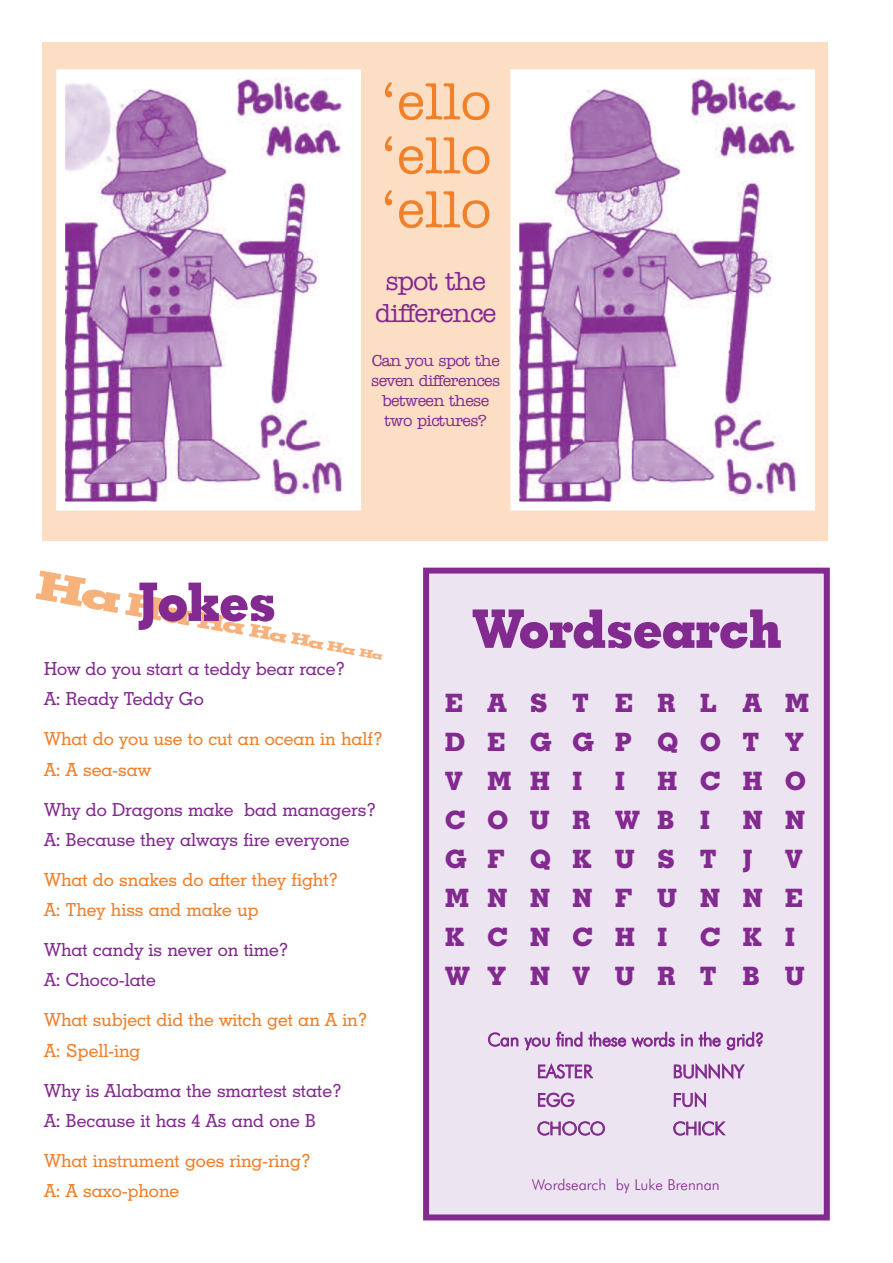
<style>
.page{position:relative;width:893px;height:1263px;background:#fff}
.page>*{position:absolute;margin:0;border:0;box-sizing:border-box;transform-origin:0 0}
.t1{font:500 54px/54px "Amer Typewriter IT Cby BT";color:#f18029;text-align:justify}
.t2{font:700 53.25px "Geometric Slab 703 BT Xtra";letter-spacing:-.01em;color:#832a90}
.t3{font:700 39.6px "Geometric Slab 703 BT Xtra";color:#f7b17b;scale:1.6 1}
.t4{font:500 27px/31.5px "Amer Typewriter IT Cby BT";letter-spacing:-.04em;color:#832a90;text-align:center}
.t5{font:700 25.35px/39px "Geometric Slab 703 BT Xtra";letter-spacing:.9em;color:#832a90}
.t6{font:700 25.35px/39px "Geometric Slab 703 BT Xtra";letter-spacing:.92em;color:#832a90}
.t7{font:700 25.35px/39px "Geometric Slab 703 BT Xtra";letter-spacing:.945em;color:#832a90}
.t8{font:500 18px/30.2px "Geometric Slab 703 BT";color:#832a90}
.t9{font:500 18px/30.2px "Geometric Slab 703 BT";color:#f18029}
.t10{font:300 18px/28.5px "Futura BT";letter-spacing:-.015em;color:#832a90}
.t11{font:500 16.5px/19.8px "Amer Typewriter IT Cby BT";letter-spacing:-.04em;color:#832a90;text-align:center}
.t12{font:300 15px "Futura BT";color:#832a90}
.s1{font-size:30.9px}
.s2{font-size:22.05px}
.s3{font-size:17.55px}
.s4{font-size:15.45px}
.s5{font-size:13.2px}
.s6{font-size:10.95px}
</style>
<div class="page">
<div style="left:43px;top:43px;width:785px;height:498px;background:#fcdec5"></div>
<div style="left:429px;top:574px;width:395px;height:640px;background:#ece4f0"></div>
<div style="left:423px;top:568px;width:407px;height:652px;border:6px solid #832a90"></div>
<div style="left:65px;top:78px;width:287px;height:423px;background:#fff"></div>
<img style="left:66px;top:79px;width:276px;height:421px">
<div style="left:56px;top:69px;width:305px;height:441px;border:9px solid #fff"></div>
<div style="left:519px;top:78px;width:287px;height:423px;background:#fff"></div>
<img style="left:520px;top:79px;width:276px;height:421px">
<div style="left:510px;top:69px;width:305px;height:441px;border:9px solid #fff"></div>
<h1 class="t1" style="left:380px;top:74px;width:113px">‘ello ‘ello ‘ello</h1>
<h3 class="t4" style="left:375px;top:265px;width:123px">spot the difference</h3>
<p class="t11" style="left:371px;top:350px;width:130px">Can you spot the seven differences between these two pictures?</p>
<h3 class="t3" style="left:40px;top:562px;width:222px;rotate:10deg">Ha <span class="s1">Ha</span> <span class="s2">Ha</span> <span class="s3">Ha</span> <span class="s4">Ha</span> <span class="s5">Ha</span> <span class="s6">Ha</span></h3>
<h2 class="t2" style="left:138px;top:571px;width:140px">Jokes</h2>
<p class="t8" style="left:44px;top:654px;width:303px">How do you start a teddy bear race?<br>A: Ready Teddy Go</p>
<p class="t9" style="left:44px;top:724px;width:340px">What do you use to cut an ocean in half?<br>A: A sea-saw</p>
<p class="t8" style="left:44px;top:794px;width:334px">Why do Dragons make bad managers?<br>A: Because they always fire everyone</p>
<p class="t9" style="left:44px;top:865px;width:296px">What do snakes do after they fight?<br>A: They hiss and make up</p>
<p class="t8" style="left:44px;top:935px;width:246px">What candy is never on time?<br>A: Choco-late</p>
<p class="t9" style="left:44px;top:1005px;width:325px">What subject did the witch get an A in?<br>A: Spell-ing</p>
<p class="t8" style="left:44px;top:1075px;width:299px">Why is Alabama the smartest state?<br>A: Because it has 4 As and one B</p>
<p class="t9" style="left:44px;top:1146px;width:268px">What instrument goes ring-ring?<br>A: A saxo-phone</p>
<h2 class="t2" style="left:472px;top:598px;width:311px">Wordsearch</h2>
<h3 class="t6" style="left:445px;top:684px;width:366px">EASTERLAM<br>DEGGP QOT Y<br>VMHI</h3>
<h3 class="t5" style="left:445px;top:762px;width:362px;text-indent:213px">HCHO<br>COURWB I</h3>
<h3 class="t5" style="left:615px;top:762px;width:11px">I</h3>
<h3 class="t7" style="left:445px;top:801px;width:361px;text-indent:298px">N N<br>GFQKUSTJ</h3>
<h3 class="t5" style="left:445px;top:840px;width:360px;text-align:justify;text-indent:340px">V MNNNFUNNE KCNCHI</h3>
<h3 class="t7" style="left:445px;top:918px;width:361px;text-indent:255px">CKI<br>WYNVURTBU</h3>
<p class="t10" style="left:537px;top:1024px;width:229px;line-height:31.8px;text-indent:-50px">Can you find these words in the grid?<br>EASTER</p>
<p class="t10" style="left:537px;top:1086px;width:70px">EGG<br>CHOCO</p>
<p class="t10" style="left:673px;top:1057px;width:73px">BUNNNY<br>FUN<br>CHICK</p>
<p class="t12" style="left:532px;top:1176px;width:189px">Wordsearch by Luke Brennan</p>
</div>
